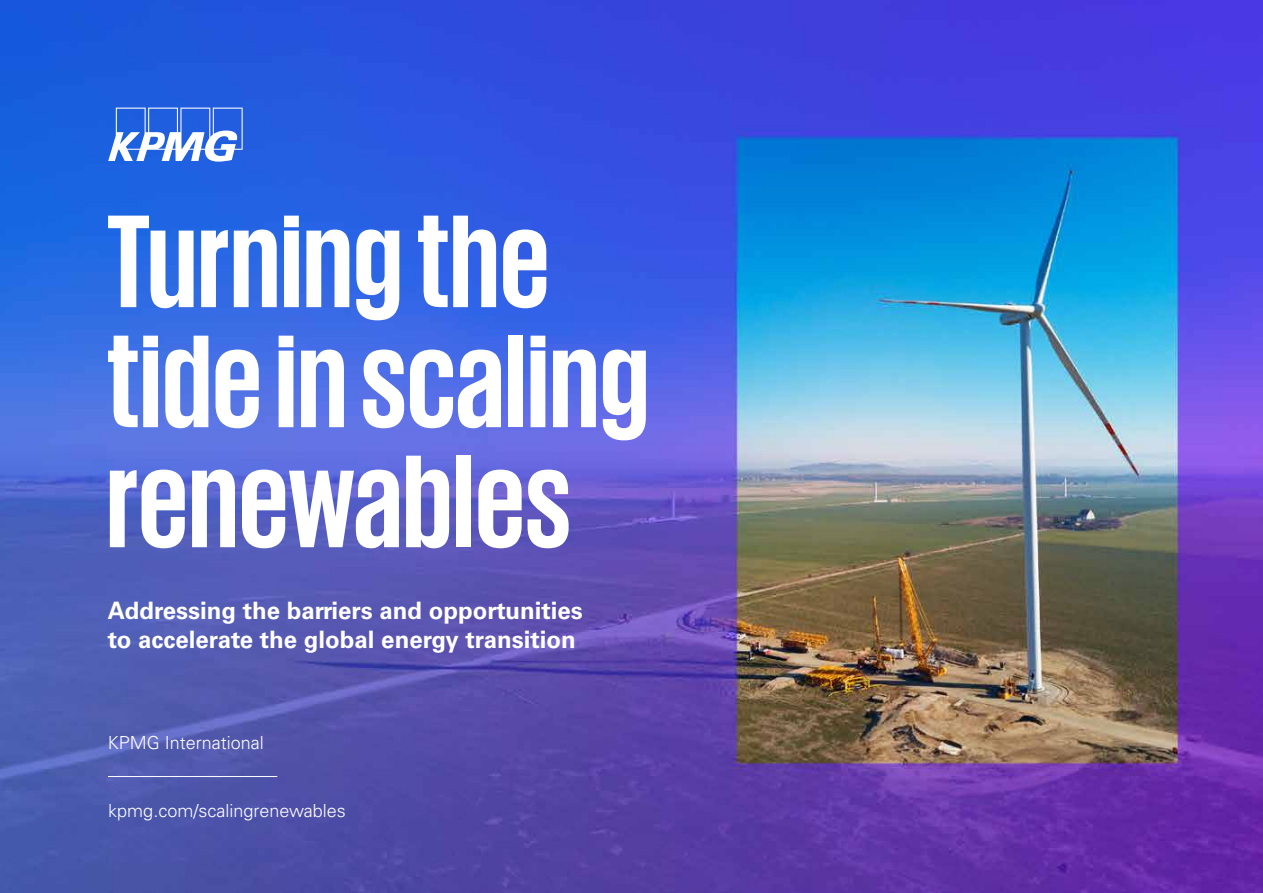
<style>
.page{position:relative;width:1263px;height:893px;background:#fff}
.page>*{position:absolute;margin:0;border:0;box-sizing:border-box;transform-origin:0 0}
.t1{font:700 135px/120px "KPMG";color:#fff}
.t2{font:700 24px/28.8px "Univers LT Std";color:#fff}
.t3{font:300 18px "Univers LT Std";color:#fff}
</style>
<div class="page">
<img style="left:0;top:0;width:1263px;height:893px">
<svg style="left:108px;top:108px;width:135px;height:54px"></svg>
<hr style="left:108px;top:776px;width:169px;height:1px;background:#fff">
<h1 class="t1" style="left:106px;top:197px;width:545px">Turningthe tide in scaling renewables</h1>
<p class="t2" style="left:108px;top:597px;width:476px">Addressing the barriers and opportunities to accelerate the global energy transition</p>
<p class="t3" style="left:108px;top:731px;width:158px">KPMG International</p>
<p class="t3" style="left:108px;top:800px;width:239px">kpmg.com/scalingrenewables</p>
</div>
